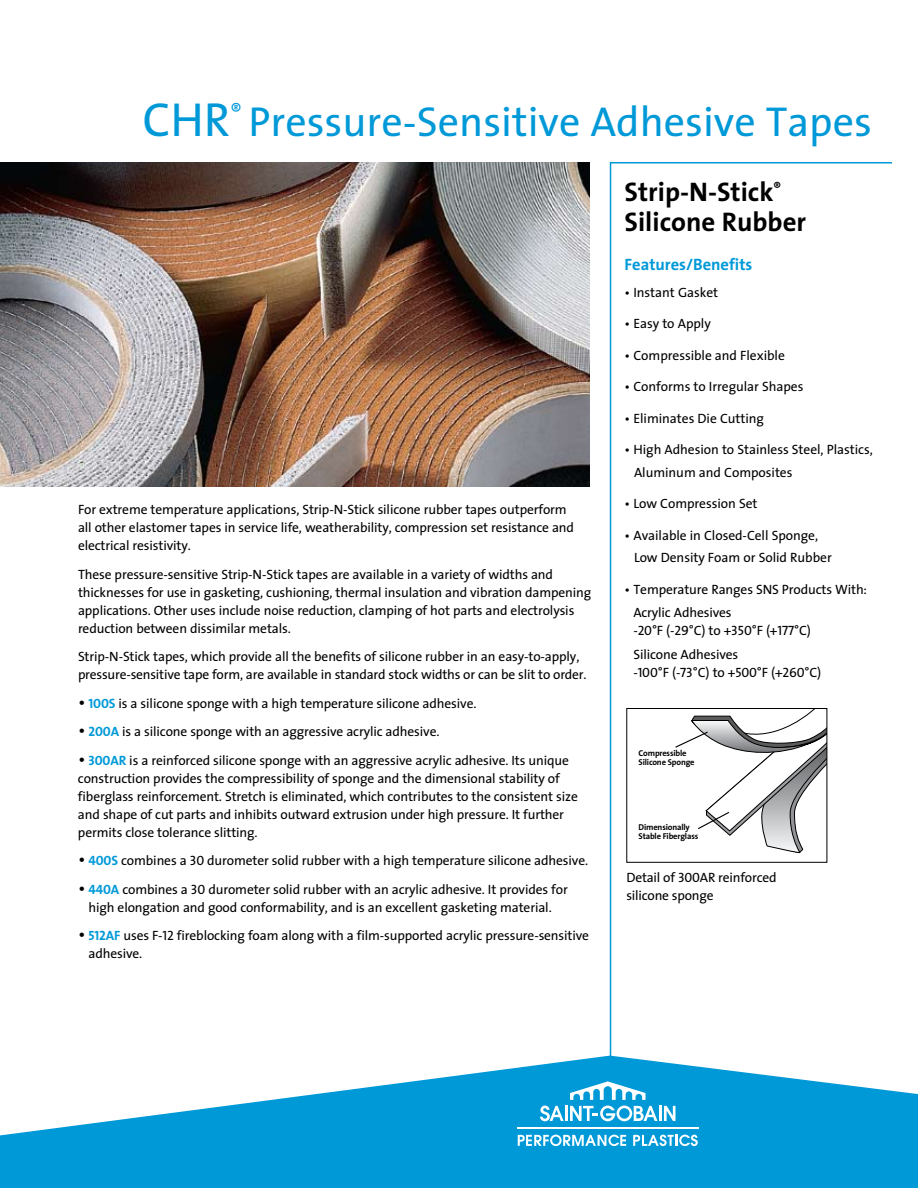
<style>
.page{position:relative;width:918px;height:1188px;background:#fff}
.page>*{position:absolute;margin:0;border:0;box-sizing:border-box;transform-origin:0 0}
.t1{font:48px "The Sans";color:#0099d8}
.t2{font:42px "The Sans";color:#0099d8}
.t3{font:700 27px/30px "The Sans";color:#000}
.t4{font:700 16.5px "The Sans";color:#0099d8}
.t5{font:13.5px/18px "The Sans";letter-spacing:-.01em;color:#000}
.t6{font:700 8.55px/8.6px "The Sans";letter-spacing:-.02em;color:#000}
.s1{font-size:18px}
.s2{font-family:"The Sans Bold Caps";color:#0099d8}
.s3{font-family:"The Sans Caps"}
</style>
<div class="page">
<img style="left:0;top:162px;width:589px;height:324px">
<svg style="left:0;top:1056px;width:918px;height:132px;background:#25a8dd"></svg>
<div style="left:37px;top:1040px;width:27px;height:27px;background:#fff;border-radius:50%"></div>
<svg style="left:76px;top:1056px;width:518px;height:43px"></svg>
<hr style="left:610px;top:162px;width:1px;height:907px;background:#0099d8">
<hr style="left:611px;top:162px;width:281px;height:2px;background:#0099d8">
<svg style="left:570px;top:1081px;width:76px;height:19px"></svg>
<hr style="left:517px;top:1127px;width:182px;height:2px;background:#fff">
<svg style="left:540px;top:1106px;width:135px;height:15px"></svg>
<svg style="left:518px;top:1135px;width:108px;height:11px"></svg>
<svg style="left:633px;top:1135px;width:65px;height:11px"></svg>
<div style="left:626px;top:708px;width:201px;height:155px;border:1px solid #000"></div>
<svg style="left:674px;top:708px;width:153px;height:147px"></svg>
<h1 class="t1" style="left:142px;top:80px;width:90px">CHR</h1>
<h2 class="t2" style="left:230px;top:87px;width:643px"><sup>®</sup> Pressure-Sensitive Adhesive Tapes</h2>
<p class="t5" style="left:78px;top:500px;width:498px">For extreme temperature applications, Strip-N-Stick silicone rubber tapes outperform all other elastomer tapes in service life, weatherability, compression set resistance and electrical resistivity.</p>
<p class="t5" style="left:78px;top:565px;width:515px">These pressure-sensitive Strip-N-Stick tapes are available in a variety of widths and thicknesses for use in gasketing, cushioning, thermal insulation and vibration dampening applications. Other uses include noise reduction, clamping of hot parts and electrolysis reduction between dissimilar metals.</p>
<p class="t5" style="left:78px;top:647px;width:510px">Strip-N-Stick tapes, which provide all the benefits of silicone rubber in an easy-to-apply, pressure-sensitive tape form, are available in standard stock widths or can be slit to order.</p>
<p class="t5" style="left:78px;top:694px;width:400px"><span class="s1">•</span> <span class="s2">100S</span> is a silicone sponge with a high temperature silicone adhesive.</p>
<p class="t5" style="left:78px;top:722px;width:363px"><span class="s1">•</span> <span class="s2">200A</span> is a silicone sponge with an aggressive acrylic adhesive.</p>
<p class="t5" style="left:78px;top:751px;width:501px"><span class="s1">•</span> <span class="s2">300AR</span> is a reinforced silicone sponge with an aggressive acrylic adhesive. Its unique construction provides the compressibility of sponge and the dimensional stability of fiberglass reinforcement. Stretch is eliminated, which contributes to the consistent size and shape of cut parts and inhibits outward extrusion under high pressure. It further permits close tolerance slitting.</p>
<p class="t5" style="left:78px;top:851px;width:512px"><span class="s1">•</span> <span class="s2">400S</span> combines a <span class="s3">30</span> durometer solid rubber with a high temperature silicone adhesive.</p>
<p class="t5" style="left:78px;top:880px;width:491px;text-align:center"><span class="s1">•</span> <span class="s2">440A</span> combines a <span class="s3">30</span> durometer solid rubber with an acrylic adhesive. It provides for high elongation and good conformability, and is an excellent gasketing material.</p>
<p class="t5" style="left:89px;top:926px;width:502px;text-indent:-11px"><span class="s1">•</span> <span class="s2">512AF</span> uses <span class="s3">F-12</span> fireblocking foam along with a film-supported acrylic pressure-sensitive adhesive.</p>
<h3 class="t3" style="left:625px;top:176px;width:183px">Strip-N-Stick<sup>®<br></sup>Silicone Rubber</h3>
<p class="t4" style="left:625px;top:250px;width:129px">Features/Benefits</p>
<p class="t5" style="left:625px;top:283px;width:95px">• Instant Gasket</p>
<p class="t5" style="left:625px;top:314px;width:88px">• Easy to Apply</p>
<p class="t5" style="left:625px;top:346px;width:162px">• Compressible and Flexible</p>
<p class="t5" style="left:625px;top:377px;width:180px">• Conforms to Irregular Shapes</p>
<p class="t5" style="left:625px;top:409px;width:141px">• Eliminates Die Cutting</p>
<p class="t5" style="left:634px;top:438px;width:240px;line-height:22.5px;text-indent:-9px">• High Adhesion to Stainless Steel, Plastics,<br>Aluminum and Composites</p>
<p class="t5" style="left:625px;top:494px;width:135px">• Low Compression Set</p>
<p class="t5" style="left:634px;top:523px;width:199px;line-height:22.5px;text-indent:-9px">• Available in Closed-Cell Sponge,<br>Low Density Foam or Solid Rubber</p>
<p class="t5" style="left:633px;top:577px;width:235px;line-height:23.7px;text-indent:-9px">• Temperature Ranges SNS Products With:<br>Acrylic Adhesives</p>
<p class="t5" style="left:633px;top:619px;width:179px;line-height:23.7px">-<span class="s3">20</span>°F (-<span class="s3">29</span>°C) to +<span class="s3">350</span>°F (+<span class="s3">177</span>°C)<br>Silicone Adhesives</p>
<p class="t5" style="left:633px;top:663px;width:190px">-<span class="s3">100</span>°F (-<span class="s3">73</span>°C) to +<span class="s3">500</span>°F (+<span class="s3">260</span>°C)</p>
<p class="t6" style="left:639px;top:749px;width:58px">Compressible<br>Silicone Sponge</p>
<p class="t6" style="left:639px;top:823px;width:61px">Dimensionally<br>Stable Fiberglass</p>
<p class="t5" style="left:626px;top:868px;width:152px">Detail of <span class="s3">300AR</span> reinforced silicone sponge</p>
</div>
